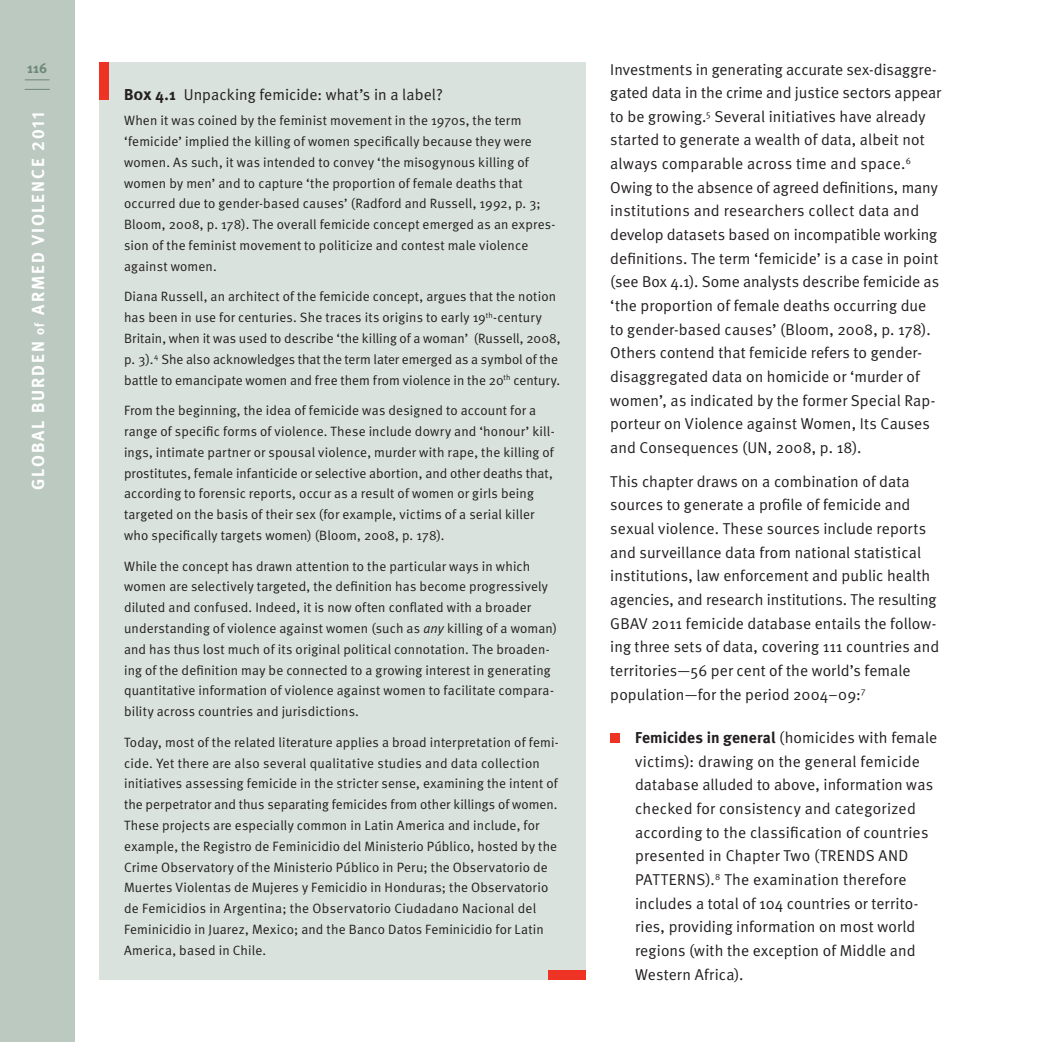
<style>
.page{position:relative;width:1042px;height:1042px;background:#fff}
.page>*{position:absolute;margin:0;border:0;box-sizing:border-box;transform-origin:0 0}
.t1{font:700 17.5px "Meta";letter-spacing:.11em;color:#fff}
.t2{font:15.75px/23.6px "Meta Normal";letter-spacing:.005em;color:#231f20}
.t3{font:700 14px "Meta";color:#6e8878}
.t4{font:13.47px/20.8px "Meta Normal";letter-spacing:.01em;color:#231f20}
.s1{font-size:13.12px}
.s2{font-family:"Meta Bold Caps Expert";font-weight:400}
.s3{font-family:"Meta";font-weight:700}
.s4{font-family:"Meta Bold Caps"}
.s5{font-style:italic}
</style>
<div class="page">
<div style="left:0;top:0;width:74px;height:1042px;background:#bbc9c0"></div>
<svg style="left:25px;top:80px;width:25px;height:1px"></svg>
<svg style="left:25px;top:89px;width:25px;height:1px"></svg>
<div style="left:610px;top:733px;width:10px;height:10px;background:#ee3224"></div>
<div style="left:99px;top:62px;width:486px;height:918px;background:#d9e2dc"></div>
<div style="left:99px;top:62px;width:10px;height:37px;background:#ee3224"></div>
<div style="left:548px;top:970px;width:37px;height:10px;background:#ee3224"></div>
<p class="t3" style="left:27px;top:60px;width:21px">116</p>
<p class="t1" style="left:27px;top:490px;width:379px;rotate:-90deg">GLOBAL BURDEN <span class="s1">of</span> ARMED VIOLENCE <span class="s2">2011</span></p>
<p class="t2" style="left:124px;top:82px;width:320px"><span class="s3">B</span><span class="s4">ox 4.1</span> Unpacking femicide: what’s in a label?</p>
<p class="t4" style="left:124px;top:110px;width:433px">When it was coined by the feminist movement in the 1970s, the term ‘femicide’ implied the killing of women specifically because they were women. As such, it was intended to convey ‘the misogynous killing of women by men’ and to capture ‘the proportion of female deaths that occurred due to gender-based causes’ (Radford and Russell, 1992, p. 3; Bloom, 2008, p. 178). The overall femicide concept emerged as an expres&shy;sion of the feminist movement to politicize and contest male violence against women.</p>
<p class="t4" style="left:124px;top:286px;width:438px">Diana Russell, an architect of the femicide concept, argues that the notion has been in use for centuries. She traces its origins to early 19<sup>th</sup>-century Britain, when it was used to describe ‘the killing of a woman’ (Russell, 2008, p. 3).<sup>4</sup> She also acknowledges that the term later emerged as a symbol of the battle to emancipate women and free them from violence in the 20<sup>th</sup> century.</p>
<p class="t4" style="left:124px;top:400px;width:432px">From the beginning, the idea of femicide was designed to account for a range of specific forms of violence. These include dowry and ‘honour’ kill&shy;ings, intimate partner or spousal violence, murder with rape, the killing of prostitutes, female infanticide or selective abortion, and other deaths that, according to forensic reports, occur as a result of women or girls being targeted on the basis of their sex (for example, victims of a serial killer who specifically targets women) (Bloom, 2008, p. 178).</p>
<p class="t4" style="left:124px;top:555px;width:434px">While the concept has drawn attention to the particular ways in which women are selectively targeted, the definition has become progressively diluted and confused. Indeed, it is now often conflated with a broader understanding of violence against women (such as <span class="s5">any</span> killing of a woman) and has thus lost much of its original political connotation. The broaden&shy;ing of the definition may be connected to a growing interest in generating quantitative information of violence against women to facilitate compara&shy;bility across countries and jurisdictions.</p>
<p class="t4" style="left:124px;top:731px;width:436px">Today, most of the related literature applies a broad interpretation of femi&shy;cide. Yet there are also several qualitative studies and data collection initiatives assessing femicide in the stricter sense, examining the intent of the perpetrator and thus separating femicides from other killings of women.<br>These projects are especially common in Latin America and include, for example, the Registro de Feminicidio del Ministerio Público, hosted by the Crime Observatory of the Ministerio Público in Peru; the Observatorio de Muertes Violentas de Mujeres y Femicidio in Honduras; the Observatorio de Femicidios in Argentina; the Observatorio Ciudadano Nacional del Feminicidio in Juarez, Mexico; and the Banco Datos Feminicidio for Latin America, based in Chile.</p>
<p class="t2" style="left:610px;top:57px;width:332px">Investments in generating accurate sex-disaggre&shy;gated data in the crime and justice sectors appear to be growing.<sup>5</sup> Several initiatives have already started to generate a wealth of data, albeit not always comparable across time and space.<sup>6<br></sup>Owing to the absence of agreed definitions, many institutions and researchers collect data and develop datasets based on incompatible working definitions. The term ‘femicide’ is a case in point (see Box 4.1). Some analysts describe femicide as ‘the proportion of female deaths occurring due to gender-based causes’ (Bloom, 2008, p. 178).<br>Others contend that femicide refers to gender&shy;disaggregated data on homicide or ‘murder of women’, as indicated by the former Special Rap&shy;porteur on Violence against Women, Its Causes and Consequences (UN, 2008, p. 18).</p>
<p class="t2" style="left:610px;top:469px;width:330px">This chapter draws on a combination of data sources to generate a profile of femicide and sexual violence. These sources include reports and surveillance data from national statistical institutions, law enforcement and public health agencies, and research institutions. The resulting GBAV 2011 femicide database entails the follow&shy;ing three sets of data, covering 111 countries and territories—56 per cent of the world’s female population—for the period 2004–09:<sup>7</sup></p>
<p class="t2" style="left:635px;top:726px;width:304px"><span class="s3">Femicides in general</span> (homicides with female victims): drawing on the general femicide database alluded to above, information was checked for consistency and categorized according to the classification of countries presented in Chapter Two (TRENDS AND PATTERNS).<sup>8</sup> The examination therefore includes a total of 104 countries or territo&shy;ries, providing information on most world regions (with the exception of Middle and Western Africa).</p>
</div>
